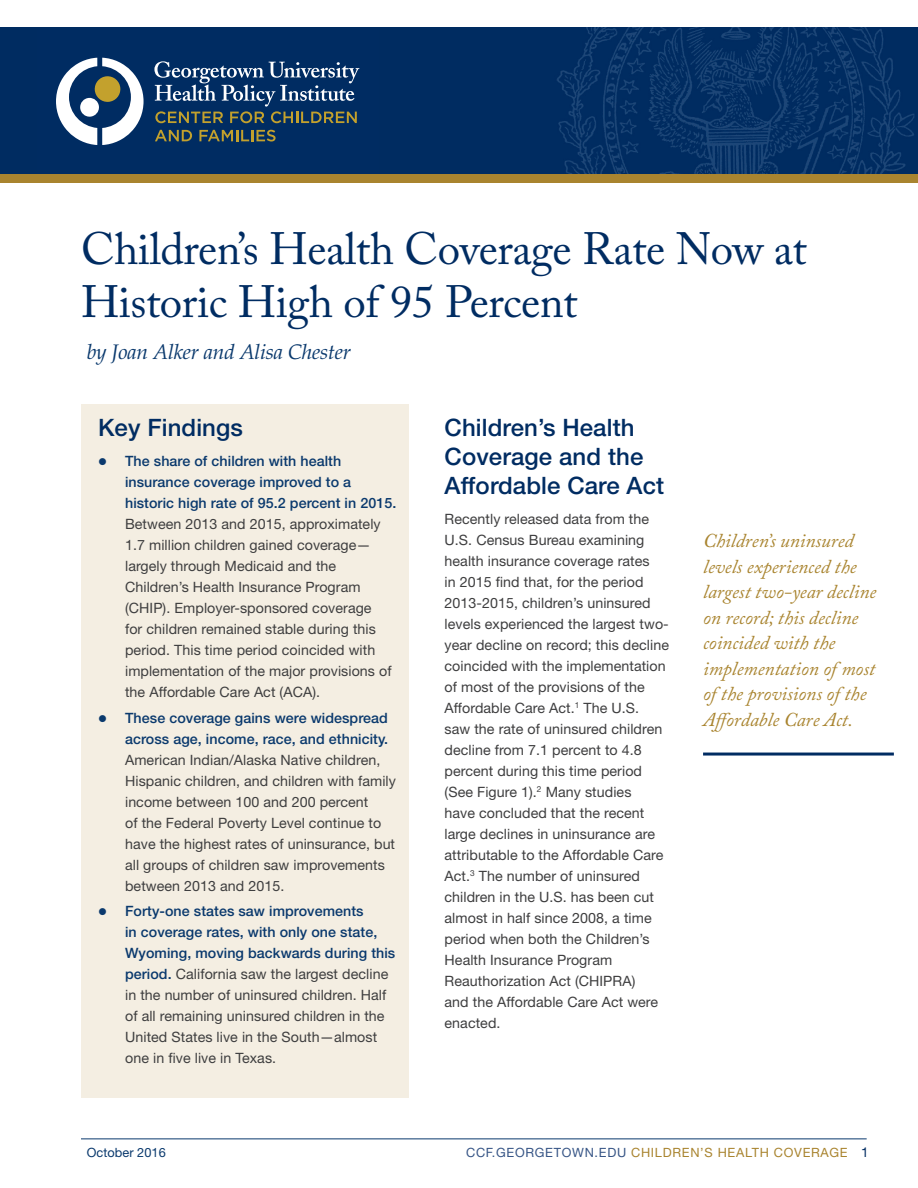
<style>
.page{position:relative;width:918px;height:1188px;background:#fff}
.page>*{position:absolute;margin:0;border:0;box-sizing:border-box;transform-origin:0 0}
.t1{font:45px/52.5px "Adobe Caslon Pro";letter-spacing:-.01em;color:#002c62}
.Headers{font:500 24px/28.8px "Helvetica Neue LT Std";letter-spacing:.005em;color:#002c62}
.authors{font:italic 21px "Palatino LT Std";letter-spacing:-.01em;color:#0a396d}
.Gold_sidebar_italic{font:italic 19.5px/25.5px "Adobe Caslon Pro";color:#a9842f}
.body_copy{font:14.25px/21px "Helvetica Neue LT Std";letter-spacing:.005em;color:#3e3e3f}
.t2{font:12.75px "Helvetica Neue LT Std";letter-spacing:.055em;color:#a9842f}
.body_copy-2{font:12.75px "Helvetica Neue LT Std";letter-spacing:.005em;color:#0a396d}
.s1{font-weight:500;color:#0a396d}
.s2{color:#375586}
.s3{font-size:13.5px;color:#002c62}
</style>
<div class="page">
<hr style="left:81px;top:1139px;width:786px;height:1px;background:#0a396d">
<img style="left:0;top:27px;width:918px;height:147px">
<div style="left:37px;top:28px;width:342px;height:147px;background:#002c62"></div>
<svg style="left:154px;top:61px;width:205px;height:62px"></svg>
<svg style="left:155px;top:130px;width:37px;height:11px"></svg>
<svg style="left:199px;top:130px;width:77px;height:12px"></svg>
<svg style="left:56px;top:58px;width:88px;height:87px"></svg>
<div style="left:81px;top:405px;width:328px;height:693px;background:#f4eee2"></div>
<div style="left:0;top:174px;width:918px;height:9px;background:#a9842f"></div>
<hr style="left:703px;top:753px;width:191px;height:3px;background:#002c62">
<p class="t1" style="left:81px;top:222px;width:728px">Children’s Health Coverage Rate Now at<br>Historic High of 95 Percent</p>
<p class="authors" style="left:87px;top:340px;width:266px">by Joan Alker and Alisa Chester</p>
<p class="Headers" style="left:98px;top:413px;width:146px">Key Findings</p>
<p class="body_copy" style="left:125px;top:451px;width:273px"><span class="s1">The share of children with health insurance coverage improved to a historic high rate of 95.2 percent in 2015.<br></span>Between 2013 and 2015, approximately 1.7 million children gained coverage— largely through Medicaid and the Children’s Health Insurance Program (CHIP). Employer-sponsored coverage<br>for children remained stable during this period. This time period coincided with implementation of the major provisions of the Affordable Care Act (ACA).</p>
<p class="body_copy" style="left:125px;top:707px;width:272px"><span class="s1">These coverage gains were widespread across age, income, race, and ethnicity.<br></span>American Indian/Alaska Native children, Hispanic children, and children with family income between 100 and 200 percent<br>of the Federal Poverty Level continue to have the highest rates of uninsurance, but all groups of children saw improvements between 2013 and 2015.</p>
<p class="body_copy" style="left:125px;top:901px;width:272px"><span class="s1">Forty-one states saw improvements<br>in coverage rates, with only one state, Wyoming, moving backwards during this period.</span> California saw the largest decline in the number of uninsured children. Half of all remaining uninsured children in the United States live in the South—almost one in five live in Texas.</p>
<p class="Headers" style="left:445px;top:413px;width:221px">Children’s Health<br>Coverage and the<br>Affordable Care Act</p>
<p class="body_copy" style="left:445px;top:508px;width:226px">Recently released data from the<br>U.S. Census Bureau examining health insurance coverage rates<br>in 2015 find that, for the period<br>2013-2015, children’s uninsured levels experienced the largest two&shy;year decline on record; this decline coincided with the implementation of most of the provisions of the<br>Affordable Care Act.<sup>1</sup> The U.S.<br>saw the rate of uninsured children decline from 7.1 percent to 4.8 percent during this time period (See Figure 1).<sup>2</sup> Many studies<br>have concluded that the recent large declines in uninsurance are attributable to the Affordable Care<br>Act.<sup>3</sup> The number of uninsured children in the U.S. has been cut almost in half since 2008, a time period when both the Children’s<br>Health Insurance Program<br>Reauthorization Act (CHIPRA)<br>and the Affordable Care Act were enacted.</p>
<p class="Gold_sidebar_italic" style="left:703px;top:528px;width:175px">Children’s uninsured levels experienced the largest two-year decline on record; this decline coincided with the implementation of most of the provisions of the<br>Affordable Care Act.</p>
<p class="body_copy-2" style="left:87px;top:1145px;width:81px">October 2016</p>
<p class="t2" style="left:466px;top:1145px;width:404px"><span class="s2">CCF.GEORGETOWN.EDU</span> CHILDREN’S HEALTH COVERAGE <span class="s3">1</span></p>
</div>
